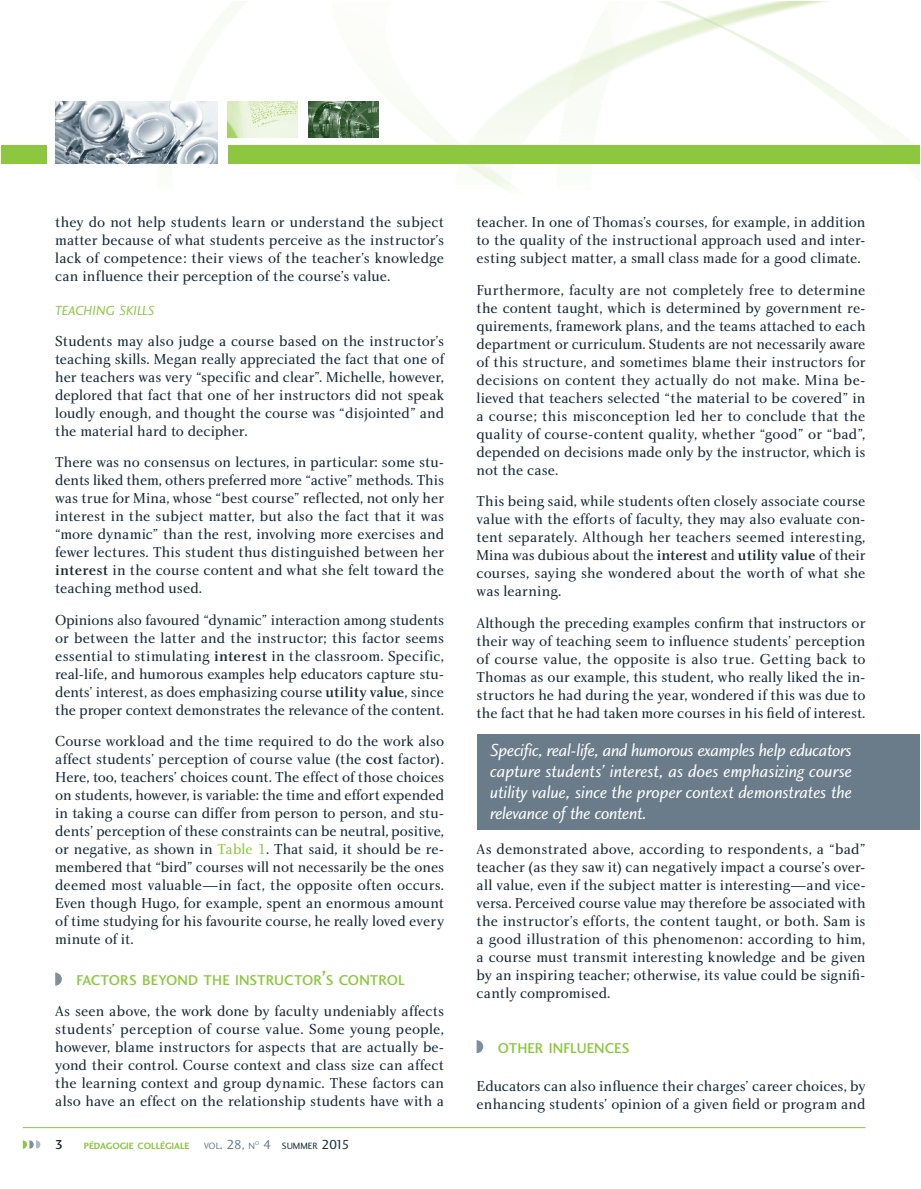
<style>
.page{position:relative;width:921px;height:1189px;background:#fff}
.page>*{position:absolute;margin:0;border:0;box-sizing:border-box;transform-origin:0 0}
.ExergueGauche__OK{font:18px/21px "Charlotte Sans Book Italic Plain";letter-spacing:-.015em;color:#fcfcfc;text-align:justify}
.Article__OK{font:15px/18px "Charlotte Book Plain";color:#162834;text-align:justify}
.SousTitre__OK{font:14.7px "Charlotte Sans Medium Plain";color:#8dc73f}
.t1{font:13.65px "Charlotte Sans Book Italic Plain";letter-spacing:-.01em;color:#8dc73f}
.t2{font:13.5px "Charlotte Sans Medium Plain";color:#162834}
.t3{font:9.45px "Charlotte Sans Bold Plain";color:#8dc73f}
.t4{font:9.45px "Charlotte Sans Book Plain";color:#162834}
.t5{font:9.45px "Charlotte Sans Book Plain";color:#6a7c89}
.t6{font:5.55px "Charlotte Sans Book Plain";color:#6a7c89}
.s1{font-family:"Charlotte Medium Plain"}
.s2{color:#8dc73f}
.s3{font-size:21px}
.s4{font-size:13.5px}
.s5{font-size:13.5px;color:#6a7c89}
</style>
<div class="page">
<img style="left:1px;top:1px;width:892px;height:189px">
<img style="left:55px;top:102px;width:162px;height:61px">
<img style="left:308px;top:102px;width:70px;height:36px">
<img style="left:227px;top:102px;width:71px;height:36px">
<hr style="left:23px;top:1127px;width:842px;height:1px;background:#8dc73f">
<div style="left:228px;top:145px;width:691px;height:18px;background:#8dc73f"></div>
<div style="left:1px;top:145px;width:46px;height:18px;background:#8dc73f"></div>
<svg style="left:23px;top:1140px;width:17px;height:9px"></svg>
<svg style="left:55px;top:973px;width:7px;height:13px"></svg>
<img style="left:893px;top:127px;width:26px;height:37px">
<div style="left:892px;top:145px;width:27px;height:18px;background:#8dc73f"></div>
<svg style="left:476px;top:1040px;width:7px;height:13px"></svg>
<div style="left:476px;top:734px;width:443px;height:96px;background:#6a7c89"></div>
<p class="Article__OK" style="left:55px;top:213px;width:390px">they do not help students learn or understand the subject matter because of what students perceive as the instructor’s lack of competence: their views of the teacher’s knowledge can influence their perception of the course’s value.</p>
<p class="t1" style="left:55px;top:302px;width:101px">TEACHING SKILLS</p>
<p class="Article__OK" style="left:55px;top:331px;width:390px">Students may also judge a course based on the instructor’s teaching skills. Megan really appreciated the fact that one of her teachers was very “specific and clear”. Michelle, however, deplored that fact that one of her instructors did not speak loudly enough, and thought the course was “disjointed” and the material hard to decipher.</p>
<p class="Article__OK" style="left:55px;top:453px;width:390px">There was no consensus on lectures, in particular: some stu&shy;dents liked them, others preferred more “active” methods. This was true for Mina, whose “best course” reflected, not only her interest in the subject matter, but also the fact that it was “more dynamic” than the rest, involving more exercises and fewer lectures. This student thus distinguished between her <span class="s1">interest</span> in the course content and what she felt toward the teaching method used.</p>
<p class="Article__OK" style="left:55px;top:610px;width:390px">Opinions also favoured “dynamic” interaction among students or between the latter and the instructor; this factor seems essential to stimulating <span class="s1">interest</span> in the classroom. Specific, real-life, and humorous examples help educators capture stu&shy;dents’ interest, as does emphasizing course <span class="s1">utility value</span>, since the proper context demonstrates the relevance of the content.</p>
<p class="Article__OK" style="left:55px;top:732px;width:390px">Course workload and the time required to do the work also affect students’ perception of course value (the <span class="s1">cost</span> factor).<br>Here, too, teachers’ choices count. The effect of those choices on students, however, is variable: the time and effort expended in taking a course can differ from person to person, and stu&shy;dents’ perception of these constraints can be neutral, positive, or negative, as shown in <span class="s2">Table 1</span>. That said, it should be re&shy;membered that “bird” courses will not necessarily be the ones deemed most valuable—in fact, the opposite often occurs.<br>Even though Hugo, for example, spent an enormous amount of time studying for his favourite course, he really loved every minute of it.</p>
<p class="SousTitre__OK" style="left:76px;top:971px;width:330px">FACTORS BEYOND THE INSTRUCTOR<span class="s3">’</span>S CONTROL</p>
<p class="Article__OK" style="left:55px;top:1002px;width:390px">As seen above, the work done by faculty undeniably affects students’ perception of course value. Some young people, however, blame instructors for aspects that are actually be&shy;yond their control. Course context and class size can affect the learning context and group dynamic. These factors can also have an effect on the relationship students have with a</p>
<p class="t2" style="left:55px;top:1136px;width:10px">3</p>
<p class="t3" style="left:84px;top:1140px;width:107px">PÉDAGOGIE COLLÉGIALE</p>
<p class="t5" style="left:204px;top:1140px;width:53px">VOL<span class="s4">. 28,</span> N</p>
<p class="t6" style="left:255px;top:1139px;width:6px">O</p>
<p class="t4" style="left:263px;top:1140px;width:88px"><span class="s5">4</span> SUMMER <span class="s4">2015</span></p>
<p class="Article__OK" style="left:476px;top:213px;width:390px">teacher. In one of Thomas’s courses, for example, in addition to the quality of the instructional approach used and inter&shy;esting subject matter, a small class made for a good climate.</p>
<p class="Article__OK" style="left:476px;top:281px;width:390px">Furthermore, faculty are not completely free to determine the content taught, which is determined by government re&shy;quirements, framework plans, and the teams attached to each department or curriculum. Students are not necessarily aware of this structure, and sometimes blame their instructors for decisions on content they actually do not make. Mina be&shy;lieved that teachers selected “the material to be covered” in a course; this misconception led her to conclude that the quality of course-content quality, whether “good” or “bad”, depended on decisions made only by the instructor, which is not the case.</p>
<p class="Article__OK" style="left:476px;top:492px;width:390px">This being said, while students often closely associate course value with the efforts of faculty, they may also evaluate con&shy;tent separately. Although her teachers seemed interesting, Mina was dubious about the <span class="s1">interest</span> and <span class="s1">utility value</span> of their courses, saying she wondered about the worth of what she was learning.</p>
<p class="Article__OK" style="left:476px;top:614px;width:390px">Although the preceding examples confirm that instructors or their way of teaching seem to influence students’ perception of course value, the opposite is also true. Getting back to Thomas as our example, this student, who really liked the in&shy;structors he had during the year, wondered if this was due to the fact that he had taken more courses in his field of interest.</p>
<p class="ExergueGauche__OK" style="left:490px;top:740px;width:363px">Specific, real-life, and humorous examples help educators capture students’ interest, as does emphasizing course utility value, since the proper context demonstrates the relevance of the content.</p>
<p class="Article__OK" style="left:476px;top:840px;width:390px">As demonstrated above, according to respondents, a “bad” teacher (as they saw it) can negatively impact a course’s over&shy;all value, even if the subject matter is interesting—and vice&shy;versa. Perceived course value may therefore be associated with the instructor’s efforts, the content taught, or both. Sam is a good illustration of this phenomenon: according to him, a course must transmit interesting knowledge and be given by an inspiring teacher; otherwise, its value could be signifi&shy;cantly compromised.</p>
<p class="SousTitre__OK" style="left:498px;top:1039px;width:133px">OTHER INFLUENCES</p>
<p class="Article__OK" style="left:476px;top:1077px;width:390px">Educators can also influence their charges’ career choices, by enhancing students’ opinion of a given field or program and</p>
</div>
